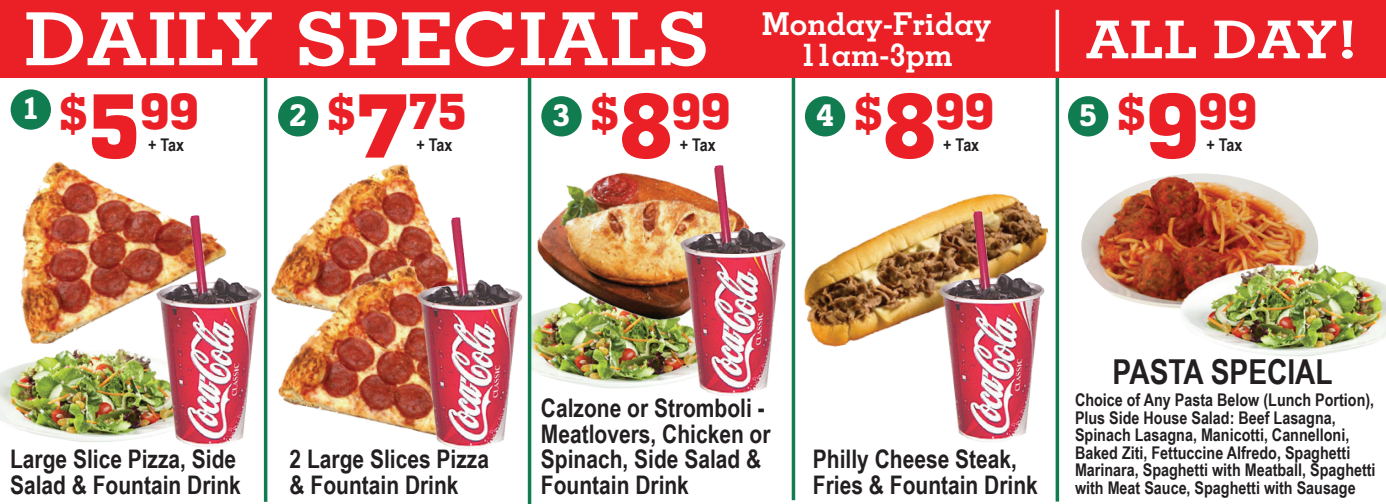
<style>
.page{position:relative;width:1386px;height:504px;background:#fff}
.page>*{position:absolute;margin:0;border:0;box-sizing:border-box;transform-origin:0 0}
.t1{font:700 73.15px "Memphis";color:#fff;scale:1.17 1}
.t2{font:700 52.15px "Memphis";color:#fff;scale:1.17 1}
.t3{font:800 49.7px "Memphis";letter-spacing:-.03em;color:#eb2026;scale:.92 1}
.t4{font:700 34.3px "Arial Narrow";color:#231f20}
.t5{font:700 31.85px "Italia";color:#fff}
.t6{font:700 31.5px/31.5px "Memphis";color:#fff;text-align:center}
.t7{font:700 25.55px/25.6px "Arial Narrow";color:#231f20}
.t8{font:700 17.5px/17.5px "Arial Narrow";color:#231f20}
.s1{font-size:47.6px}
.s2{font-size:89.6px}
.s3{font-family:"Italia";font-weight:700;font-size:31.85px;color:#fff}
</style>
<div class="page">
<img style="left:263px;top:159px;width:161px;height:196px">
<img style="left:268px;top:260px;width:147px;height:171px">
<img style="left:531px;top:284px;width:147px;height:113px">
<hr style="left:264px;top:2px;width:3px;height:500px;background:#127c51">
<hr style="left:528px;top:4px;width:3px;height:500px;background:#127c51">
<hr style="left:792px;top:0;width:3px;height:500px;background:#127c51">
<hr style="left:1056px;top:1px;width:3px;height:501px;background:#127c51">
<div style="left:0;top:0;width:1386px;height:78px;background:#eb2026"></div>
<div style="left:11px;top:89px;width:40px;height:41px;background:#127c51;border-radius:50%"></div>
<div style="left:278px;top:96px;width:40px;height:40px;background:#127c51;border-radius:50%"></div>
<div style="left:541px;top:96px;width:41px;height:40px;background:#127c51;border-radius:50%"></div>
<div style="left:805px;top:96px;width:40px;height:40px;background:#127c51;border-radius:50%"></div>
<div style="left:1068px;top:96px;width:40px;height:40px;background:#127c51;border-radius:50%"></div>
<hr style="left:1056px;top:10px;width:3px;height:62px;background:#fff">
<img style="left:0;top:349px;width:154px;height:93px">
<img style="left:415px;top:208px;width:108px;height:241px">
<img style="left:537px;top:172px;width:141px;height:157px">
<img style="left:678px;top:165px;width:108px;height:231px">
<img style="left:20px;top:162px;width:134px;height:182px">
<img style="left:154px;top:206px;width:110px;height:246px">
<img style="left:795px;top:183px;width:261px;height:168px">
<img style="left:936px;top:201px;width:110px;height:241px">
<img style="left:1081px;top:173px;width:237px;height:135px">
<img style="left:1173px;top:252px;width:213px;height:105px">
<h1 class="t1" style="left:24px;top:-7px;width:587px">DAILY SPECIALS</h1>
<h3 class="t3" style="left:59px;top:79px;width:154px"><span class="s1">$</span><span class="s2">5</span>99</h3>
<h3 class="t3" style="left:553px;top:79px;width:196px"><span class="s3">3</span> <span class="s1">$</span><span class="s2">8</span>99</h3>
<h3 class="t3" style="left:289px;top:79px;width:196px"><span class="s3">2</span> <span class="s1">$</span><span class="s2">7</span>75</h3>
<h3 class="t5" style="left:22px;top:89px;width:19px">1</h3>
<p class="t8" style="left:148px;top:136px;width:38px">+ Tax</p>
<p class="t8" style="left:416px;top:136px;width:38px">+ Tax</p>
<p class="t8" style="left:680px;top:136px;width:38px">+ Tax</p>
<h3 class="t6" style="left:762px;top:7px;width:231px">Monday-Friday<br>11am-3pm</h3>
<h3 class="t3" style="left:816px;top:79px;width:196px"><span class="s3">4</span> <span class="s1">$</span><span class="s2">8</span>99</h3>
<p class="t8" style="left:943px;top:136px;width:38px">+ Tax</p>
<h2 class="t2" style="left:1085px;top:7px;width:234px">ALL DAY!</h2>
<h3 class="t3" style="left:1079px;top:79px;width:196px"><span class="s3">5</span> <span class="s1">$</span><span class="s2">9</span>99</h3>
<p class="t8" style="left:1206px;top:136px;width:38px">+ Tax</p>
<h3 class="t7" style="left:10px;top:445px;width:232px">Large Slice Pizza, Side<br>Salad &amp; Fountain Drink</h3>
<h3 class="t7" style="left:290px;top:445px;width:201px">2 Large Slices Pizza &amp; Fountain Drink</h3>
<h3 class="t7" style="left:541px;top:394px;width:231px">Calzone or Stromboli -<br>Meatlovers, Chicken or<br>Spinach, Side Salad &amp;<br>Fountain Drink</h3>
<h3 class="t7" style="left:813px;top:445px;width:226px">Philly Cheese Steak,<br>Fries &amp; Fountain Drink</h3>
<h3 class="t4" style="left:1113px;top:346px;width:222px">PASTA SPECIAL</h3>
<p class="t8" style="left:1075px;top:390px;width:302px">Choice of Any Pasta Below (Lunch Portion), Plus Side House Salad: Beef Lasagna, Spinach Lasagna, Manicotti, Cannelloni, Baked Ziti, Fettuccine Alfredo, Spaghetti Marinara, Spaghetti with Meatball, Spaghetti with Meat Sauce, Spaghetti with Sausage</p>
</div>
